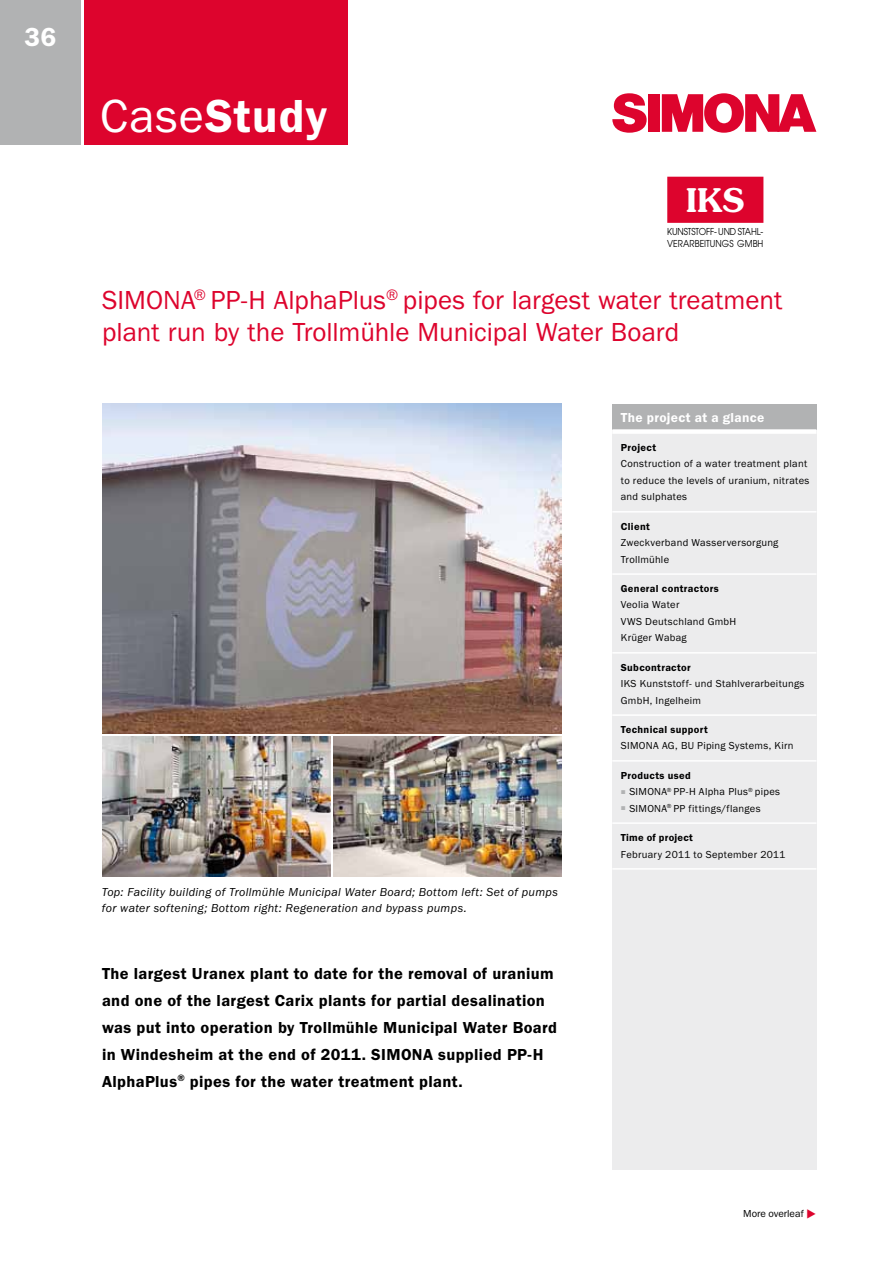
<style>
.page{position:relative;width:893px;height:1263px;background:#fff}
.page>*{position:absolute;margin:0;border:0;box-sizing:border-box;transform-origin:0 0}
.t1{font:48px "Franklin Gothic URW Dem";letter-spacing:.02em;color:#fff}
.t2{font:600 32.55px "Souvenir";color:#fff}
.t3{font:27px/31.5px "Franklin Gothic URW Boo";color:#dd042d}
.t4{font:27px "Franklin Gothic URW Dem";color:#fff}
.t5{font:16.5px/27px "Franklin Gothic URW Dem";letter-spacing:.02em;color:#000}
.t6{font:13.5px "Franklin Gothic URW Dem";letter-spacing:.025em;color:#fff}
.t7{font:12px/16.5px "Franklin Gothic URW Boo Ita";letter-spacing:.03em;color:#000}
.t8{font:10.5px/16.5px "Franklin Gothic URW Boo";letter-spacing:.03em;color:#000}
.t9{font:10.5px "Franklin Gothic URW Dem";letter-spacing:.03em;color:#000}
.t10{font:10.5px "Franklin Gothic URW Boo";color:#000}
.t11{font:9.45px/11.4px "Avant Garde";letter-spacing:-.005em;color:#000;scale:.9 1}
.s1{font-family:"Franklin Gothic URW Boo"}
.s2{font-family:"European Pi Three";font-size:9px;color:#b1b2b3}
.s3{font-family:"European Pi Three";font-size:12px;color:#dd042d}
</style>
<div class="page">
<img style="left:102px;top:404px;width:459px;height:329px">
<div style="left:612px;top:427px;width:204px;height:742px;background:#ececed"></div>
<svg style="left:612px;top:93px;width:35px;height:40px"></svg>
<div style="left:648px;top:94px;width:11px;height:38px;background:#dd042d"></div>
<svg style="left:662px;top:93px;width:154px;height:40px"></svg>
<div style="left:612px;top:404px;width:204px;height:25px;background:#b1b2b3"></div>
<div style="left:612px;top:429px;width:204px;height:5px;background:#fff"></div>
<hr style="left:612px;top:511px;width:204px;height:1px;background:#fff">
<hr style="left:612px;top:573px;width:204px;height:2px;background:#fff">
<hr style="left:612px;top:652px;width:204px;height:2px;background:#fff">
<hr style="left:612px;top:714px;width:204px;height:2px;background:#fff">
<hr style="left:612px;top:760px;width:204px;height:2px;background:#fff">
<hr style="left:612px;top:822px;width:204px;height:2px;background:#fff">
<hr style="left:612px;top:868px;width:204px;height:2px;background:#fff">
<div style="left:0;top:0;width:81px;height:145px;background:#b1b2b3"></div>
<div style="left:84px;top:0;width:264px;height:145px;background:#dd042d"></div>
<img style="left:333px;top:737px;width:228px;height:139px">
<div style="left:669px;top:178px;width:93px;height:43px;background:#dd042d"></div>
<div style="left:667px;top:177px;width:96px;height:46px;border:3px solid #dd042d"></div>
<img style="left:102px;top:737px;width:228px;height:139px">
<h3 class="t4" style="left:25px;top:20px;width:33px">36</h3>
<h1 class="t1" style="left:100px;top:86px;width:228px"><span class="s1">Case</span>Study</h1>
<h2 class="t2" style="left:686px;top:179px;width:60px">IKS</h2>
<p class="t11" style="left:667px;top:226px;width:108px">KUNSTSTOFF- UND STAHL-<br>VERARBEITUNGS GMBH</p>
<h3 class="t3" style="left:102px;top:285px;width:682px">SIMONA<sup>®</sup> PP-H AlphaPlus<sup>®</sup> pipes for largest water treatment plant run by the Trollmühle Municipal Water Board</h3>
<p class="t7" style="left:102px;top:883px;width:458px">Top: Facility building of Trollmühle Municipal Water Board; Bottom left: Set of pumps for water softening; Bottom right: Regeneration and bypass pumps.</p>
<p class="t5" style="left:102px;top:960px;width:457px">The largest Uranex plant to date for the removal of uranium and one of the largest Carix plants for partial desalination was put into operation by Trollmühle Municipal Water Board in Windesheim at the end of 2011. SIMONA supplied PP-H AlphaPlus<sup>®</sup> pipes for the water treatment plant.</p>
<p class="t6" style="left:621px;top:409px;width:145px">The project at a glance</p>
<p class="t9" style="left:621px;top:441px;width:37px">Project</p>
<p class="t8" style="left:621px;top:456px;width:190px">Construction of a water treatment plant to reduce the levels of uranium, nitrates and sulphates</p>
<p class="t9" style="left:621px;top:520px;width:31px">Client</p>
<p class="t8" style="left:621px;top:535px;width:159px">Zweckverband Wasserversorgung<br>Trollmühle</p>
<p class="t9" style="left:621px;top:582px;width:99px">General contractors</p>
<p class="t8" style="left:621px;top:597px;width:117px">Veolia Water<br>VWS Deutschland GmbH<br>Krüger Wabag</p>
<p class="t9" style="left:621px;top:661px;width:72px">Subcontractor</p>
<p class="t8" style="left:621px;top:675px;width:185px">IKS Kunststoff- und Stahlverarbeitungs<br>GmbH, Ingelheim</p>
<p class="t9" style="left:621px;top:723px;width:88px">Technical support</p>
<p class="t8" style="left:621px;top:738px;width:174px">SIMONA AG, BU Piping Systems, Kirn</p>
<p class="t9" style="left:621px;top:769px;width:72px">Products used</p>
<p class="t8" style="left:621px;top:784px;width:161px"><span class="s2">J</span> SIMONA<sup>®</sup> PP-H Alpha Plus<sup>®</sup> pipes<br><span class="s2">J</span> SIMONA<sup>®</sup> PP fittings/flanges</p>
<p class="t9" style="left:621px;top:831px;width:74px">Time of project</p>
<p class="t8" style="left:621px;top:846px;width:166px">February 2011 to September 2011</p>
<p class="t10" style="left:743px;top:1207px;width:75px">More overleaf <span class="s3">E</span></p>
</div>
